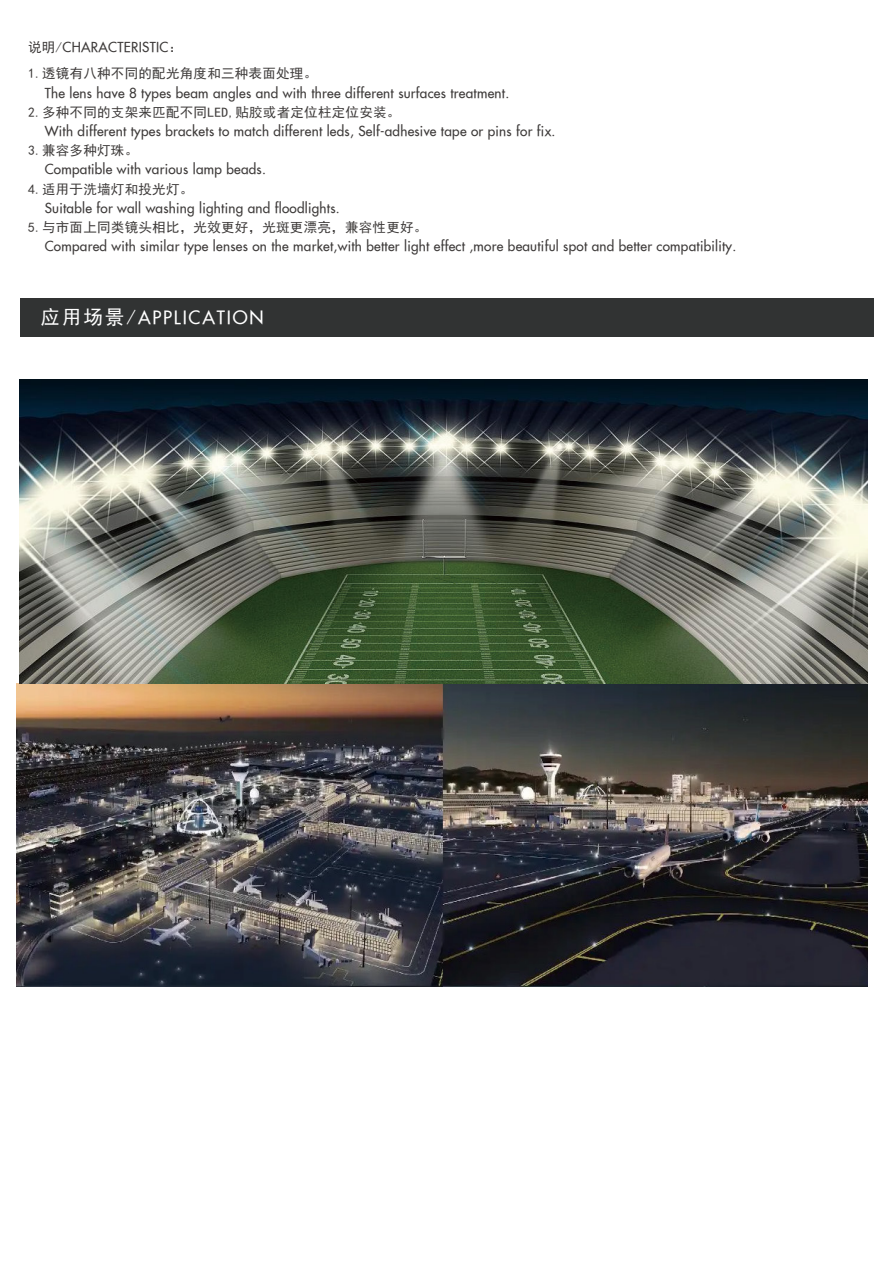
<style>
.page{position:relative;width:893px;height:1263px;background:#fff}
.page>*{position:absolute;margin:0;border:0;box-sizing:border-box;transform-origin:0 0}
.t1{font:18px "SFU Futura";letter-spacing:.1em;color:#fff}
.t2{font:13.5px "SFU Futura";letter-spacing:.02em;color:#3d3a39}
.t3{font:13.5px "Sim Hei";letter-spacing:.02em;color:#3d3a39}
.s1{font-family:"Sim Hei"}
.s2{font-family:"Sim Hei";font-size:19.5px}
</style>
<div class="page">
<div style="left:20px;top:298px;width:853px;height:38px;background:#313333"></div>
<img style="left:17px;top:683px;width:850px;height:304px">
<img style="left:20px;top:380px;width:847px;height:303px">
<p class="t2" style="left:28px;top:36px;width:156px"><span class="s1">说明/</span>CHARACTERISTIC<span class="s1">：</span></p>
<p class="t3" style="left:28px;top:67px;width:291px">1.透镜有八种不同的配光角度和三种表面处理。</p>
<p class="t2" style="left:45px;top:82px;width:466px">The lens have 8 types beam angles and with three different surfaces treatment.</p>
<p class="t3" style="left:28px;top:105px;width:374px">2.多种不同的支架来匹配不同LED,贴胶或者定位柱定位安装。</p>
<p class="t2" style="left:45px;top:120px;width:512px">With different types brackets to match different leds, Self-adhesive tape or pins for fix.</p>
<p class="t3" style="left:28px;top:144px;width:112px">3.兼容多种灯珠。</p>
<p class="t2" style="left:45px;top:159px;width:223px">Compatible with various lamp beads.</p>
<p class="t3" style="left:28px;top:182px;width:167px">4.适用于洗墙灯和投光灯。</p>
<p class="t2" style="left:45px;top:197px;width:297px">Suitable for wall washing lighting and floodlights.</p>
<p class="t3" style="left:28px;top:220px;width:401px">5.与市面上同类镜头相比，光效更好，光斑更漂亮，兼容性更好。</p>
<p class="t2" style="left:45px;top:236px;width:693px">Compared with similar type lenses on the market,with better light effect ,more beautiful spot and better compatibility.</p>
<h1 class="t1" style="left:41px;top:303px;width:225px"><span class="s2">应用场景/</span>APPLICATION</h1>
</div>
